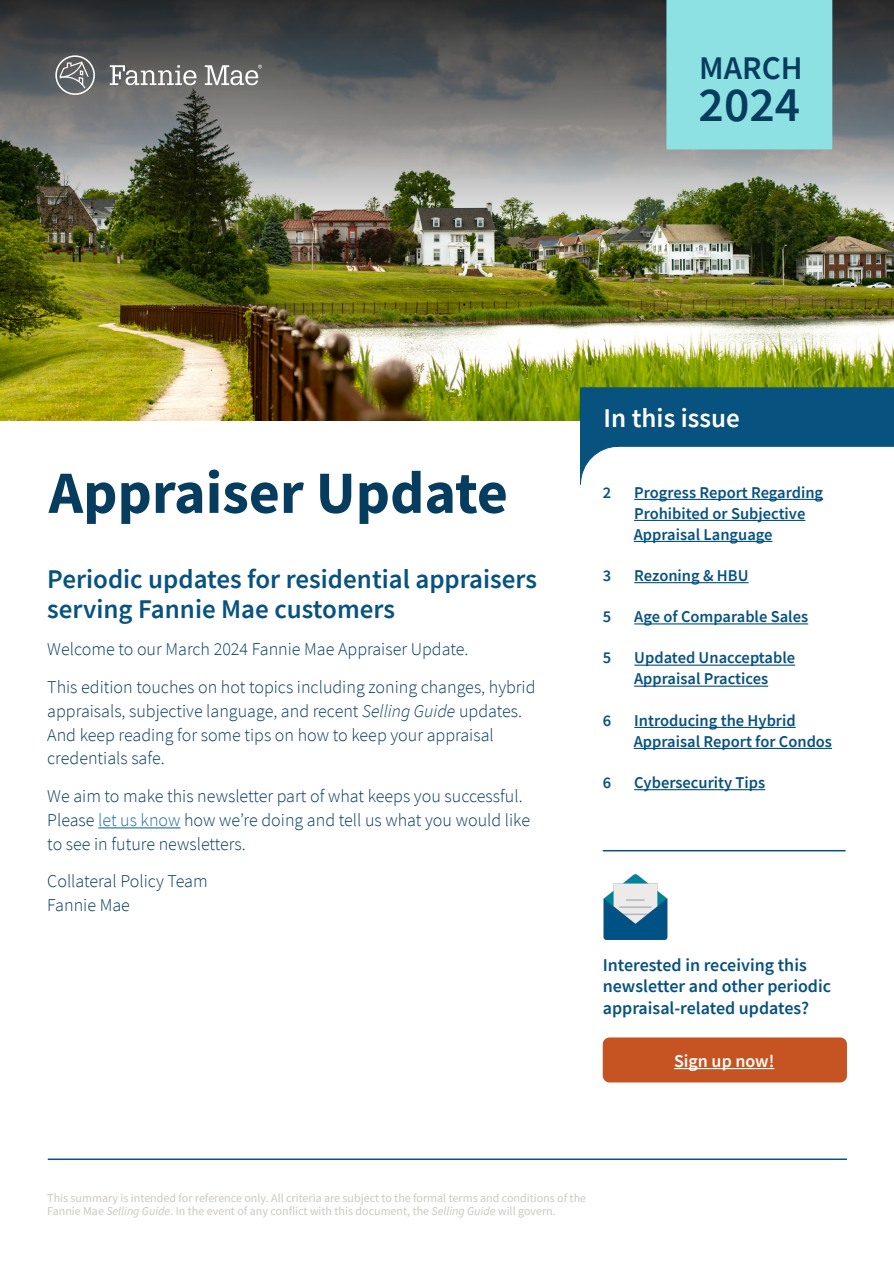
<style>
.page{position:relative;width:894px;height:1263px;background:#fff}
.page>*{position:absolute;margin:0;border:0;box-sizing:border-box;transform-origin:0 0}
.t1{font:700 60px "Source Sans Pro";color:#063c5e}
.t2{font:600 49.5px "Source Sans Pro";color:#063c5e}
.t3{font:600 33px "Source Sans Pro";color:#063c5e}
.t4{font:600 27px/30px "Source Sans Pro";color:#085280}
.t5{font:600 27px "Source Sans Pro";color:#fff}
.t6{font:300 18px/24px "Source Sans Pro";color:#063c5e}
.t7{font:600 18px/21.6px "Source Sans Pro";color:#085280}
.t8{font:600 18px "Source Sans Pro";color:#fff}
.t9{font:600 16.5px/21px "Source Sans Pro";color:#085280}
.t10{font:12px/13px "Source Sans Pro";color:#cbc8c3}
.s1{font-style:italic}
.s2{color:#1c6fa3}
</style>
<div class="page">
<hr style="left:48px;top:1159px;width:799px;height:1px;background:#085280">
<img style="left:0;top:269px;width:894px;height:152px">
<img style="left:0;top:0;width:894px;height:269px">
<div style="left:667px;top:0;width:165px;height:149px;background:#8de1e2"></div>
<svg style="left:55px;top:55px;width:40px;height:40px;background:#7e7f81"></svg>
<svg style="left:110px;top:65px;width:152px;height:20px"></svg>
<hr style="left:603px;top:850px;width:243px;height:1px;background:#085280">
<img style="left:603px;top:874px;width:65px;height:66px">
<hr style="left:98px;top:827px;width:83px;height:1px;background:#1c6fa3">
<hr style="left:634px;top:499px;width:189px;height:1px;background:#085280">
<hr style="left:634px;top:520px;width:171px;height:1px;background:#085280">
<hr style="left:634px;top:541px;width:139px;height:1px;background:#085280">
<hr style="left:634px;top:582px;width:115px;height:1px;background:#085280">
<hr style="left:634px;top:623px;width:174px;height:1px;background:#085280">
<hr style="left:634px;top:665px;width:161px;height:1px;background:#085280">
<hr style="left:634px;top:686px;width:134px;height:1px;background:#085280">
<hr style="left:634px;top:727px;width:162px;height:1px;background:#085280">
<hr style="left:634px;top:748px;width:198px;height:1px;background:#085280">
<hr style="left:634px;top:789px;width:131px;height:1px;background:#085280">
<div style="left:603px;top:1037px;width:244px;height:45px;background:#c55422;border-radius:7px"></div>
<hr style="left:674px;top:1068px;width:100px;height:1px;background:#fff">
<svg style="left:580px;top:388px;width:314px;height:96px"></svg>
<h3 class="t3" style="left:699px;top:46px;width:105px">MARCH</h3>
<h2 class="t2" style="left:699px;top:72px;width:103px">2024</h2>
<h1 class="t1" style="left:49px;top:452px;width:461px">Appraiser Update</h1>
<h3 class="t4" style="left:47px;top:564px;width:491px">Periodic updates for residential appraisers serving Fannie Mae customers</h3>
<p class="t6" style="left:47px;top:630px;width:490px;line-height:37.5px">Welcome to our March 2024 Fannie Mae Appraiser Update.<br>This edition touches on hot topics including zoning changes, hybrid</p>
<p class="t6" style="left:47px;top:699px;width:476px">appraisals, subjective language, and recent <span class="s1">Selling Guide</span> updates.<br>And keep reading for some tips on how to keep your appraisal credentials safe.</p>
<p class="t6" style="left:47px;top:784px;width:484px">We aim to make this newsletter part of what keeps you successful.<br>Please <span class="s2">let us know</span> how we’re doing and tell us what you would like to see in future newsletters.</p>
<p class="t6" style="left:47px;top:870px;width:162px">Collateral Policy Team<br>Fannie Mae</p>
<h3 class="t5" style="left:604px;top:400px;width:138px">In this issue</h3>
<p class="t9" style="left:603px;top:481px;width:10px">2</p>
<p class="t9" style="left:634px;top:481px;width:191px">Progress Report Regarding<br>Prohibited or Subjective<br>Appraisal Language</p>
<p class="t9" style="left:603px;top:565px;width:10px">3</p>
<p class="t9" style="left:634px;top:565px;width:116px">Rezoning &amp; HBU</p>
<p class="t9" style="left:603px;top:606px;width:10px">5</p>
<p class="t9" style="left:634px;top:606px;width:175px">Age of Comparable Sales</p>
<p class="t9" style="left:603px;top:647px;width:10px">5</p>
<p class="t9" style="left:634px;top:647px;width:163px">Updated Unacceptable<br>Appraisal Practices</p>
<p class="t9" style="left:603px;top:709px;width:10px">6</p>
<p class="t9" style="left:634px;top:709px;width:200px">Introducing the Hybrid<br>Appraisal Report for Condos</p>
<p class="t9" style="left:603px;top:772px;width:10px">6</p>
<p class="t9" style="left:634px;top:772px;width:132px">Cybersecurity Tips</p>
<p class="t7" style="left:603px;top:954px;width:230px">Interested in receiving this newsletter and other periodic appraisal-related updates?</p>
<p class="t8" style="left:674px;top:1049px;width:102px">Sign up now!</p>
<p class="t10" style="left:47px;top:1192px;width:540px">This summary is intended for reference only. All criteria are subject to the formal terms and conditions of the<br>Fannie Mae <span class="s1">Selling Guide</span>. In the event of any conflict with this document, the <span class="s1">Selling Guide</span> will govern.</p>
</div>
